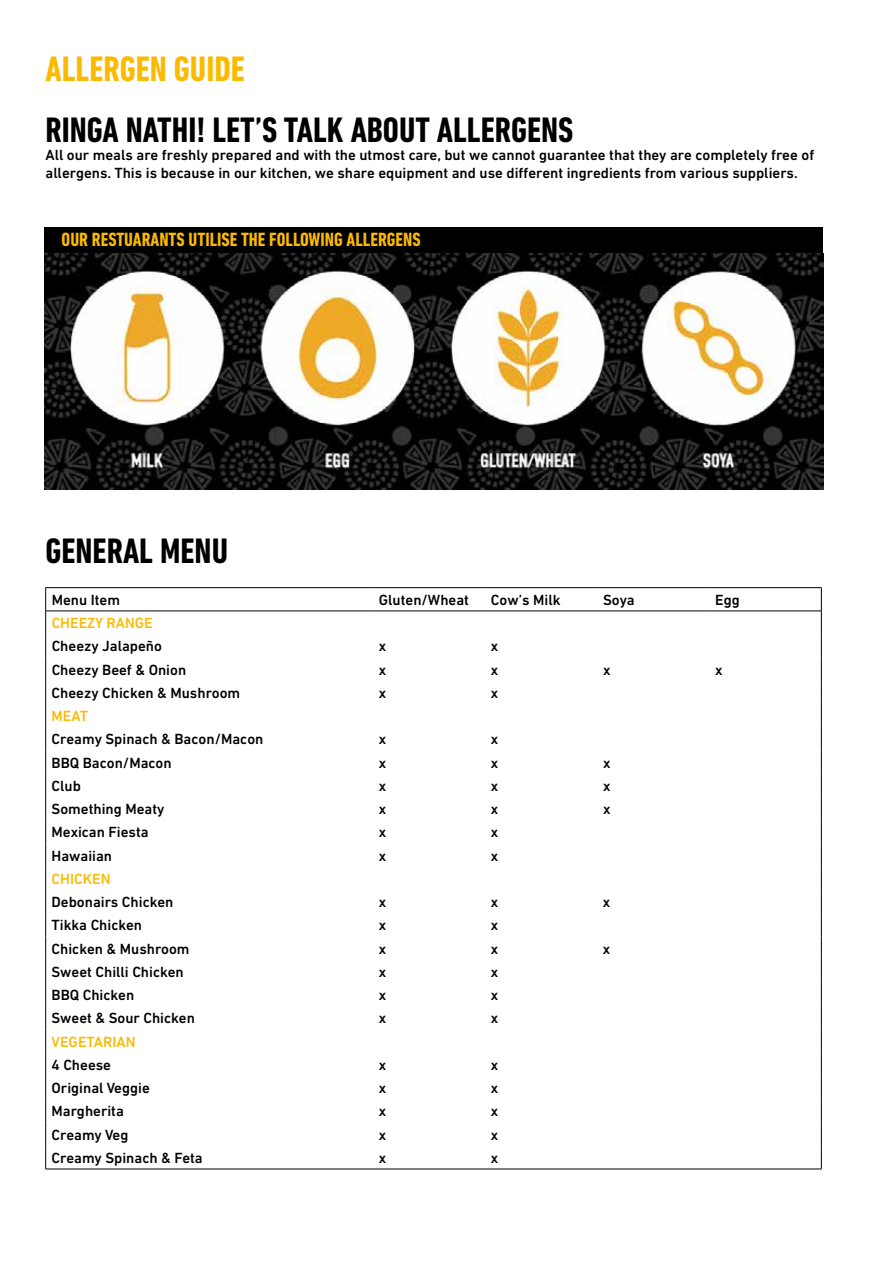
<style>
.page{position:relative;width:893px;height:1263px;background:#fff}
.page>*{position:absolute;margin:0;border:0;box-sizing:border-box;transform-origin:0 0}
.t1{font:700 condensed 36px "DIN Next LT Pro";color:#000}
.t2{font:700 condensed 36px "DIN Next LT Pro";color:#fbba00}
.t3{font:700 condensed 19.5px "DIN Next LT Pro";color:#fbba00}
.t4{font:500 15px/18px "DIN Next LT Pro";color:#000}
.t5{font:500 15px "DIN Next LT Pro";color:#fbba00}
</style>
<div class="page">
<div style="left:45px;top:227px;width:778px;height:32px;background:#000"></div>
<hr style="left:45px;top:587px;width:328px;height:1px;background:#000">
<hr style="left:373px;top:587px;width:112px;height:1px;background:#000">
<hr style="left:485px;top:587px;width:112px;height:1px;background:#000">
<hr style="left:597px;top:587px;width:112px;height:1px;background:#000">
<hr style="left:709px;top:587px;width:112px;height:1px;background:#000">
<hr style="left:45px;top:611px;width:328px;height:1px;background:#000">
<hr style="left:373px;top:611px;width:112px;height:1px;background:#000">
<hr style="left:485px;top:611px;width:112px;height:1px;background:#000">
<hr style="left:597px;top:611px;width:112px;height:1px;background:#000">
<hr style="left:709px;top:611px;width:112px;height:1px;background:#000">
<svg style="left:45px;top:588px;width:1px;height:581px"></svg>
<svg style="left:821px;top:588px;width:1px;height:581px"></svg>
<hr style="left:45px;top:1169px;width:328px;height:1px;background:#000">
<hr style="left:373px;top:1169px;width:112px;height:1px;background:#000">
<hr style="left:485px;top:1169px;width:112px;height:1px;background:#000">
<hr style="left:597px;top:1169px;width:112px;height:1px;background:#000">
<hr style="left:709px;top:1169px;width:112px;height:1px;background:#000">
<img style="left:45px;top:253px;width:778px;height:237px">
<h1 class="t2" style="left:45px;top:48px;width:201px">ALLERGEN GUIDE</h1>
<h1 class="t1" style="left:45px;top:110px;width:529px">RINGA NATHI! LET’S TALK ABOUT ALLERGENS</h1>
<p class="t4" style="left:45px;top:146px;width:770px">All our meals are freshly prepared and with the utmost care, but we cannot guarantee that they are completely free of allergens. This is because in our kitchen, we share equipment and use different ingredients from various suppliers.</p>
<h2 class="t3" style="left:62px;top:229px;width:360px">OUR RESTUARANTS UTILISE THE FOLLOWING ALLERGENS</h2>
<h1 class="t1" style="left:45px;top:531px;width:184px">GENERAL MENU</h1>
<p class="t4" style="left:52px;top:591px;width:70px">Menu Item</p>
<p class="t4" style="left:379px;top:591px;width:92px">Gluten/Wheat</p>
<p class="t4" style="left:491px;top:591px;width:71px">Cow’s Milk</p>
<p class="t4" style="left:603px;top:591px;width:33px">Soya</p>
<p class="t4" style="left:715px;top:591px;width:26px">Egg</p>
<p class="t5" style="left:52px;top:614px;width:103px">CHEEZY RANGE</p>
<p class="t4" style="left:52px;top:637px;width:112px">Cheezy Jalapeño</p>
<p class="t4" style="left:379px;top:637px;width:9px">x</p>
<p class="t4" style="left:491px;top:637px;width:9px">x</p>
<p class="t4" style="left:52px;top:660px;width:136px">Cheezy Beef &amp; Onion</p>
<p class="t4" style="left:379px;top:660px;width:9px">x</p>
<p class="t4" style="left:491px;top:660px;width:9px">x</p>
<p class="t4" style="left:603px;top:660px;width:9px">x</p>
<p class="t4" style="left:715px;top:660px;width:9px">x</p>
<p class="t4" style="left:52px;top:684px;width:190px">Cheezy Chicken &amp; Mushroom</p>
<p class="t4" style="left:379px;top:684px;width:9px">x</p>
<p class="t4" style="left:491px;top:684px;width:9px">x</p>
<p class="t5" style="left:52px;top:707px;width:38px">MEAT</p>
<p class="t4" style="left:52px;top:730px;width:213px">Creamy Spinach &amp; Bacon/Macon</p>
<p class="t4" style="left:379px;top:730px;width:9px">x</p>
<p class="t4" style="left:491px;top:730px;width:9px">x</p>
<p class="t4" style="left:52px;top:753px;width:122px">BBQ Bacon/Macon</p>
<p class="t4" style="left:379px;top:753px;width:9px">x</p>
<p class="t4" style="left:491px;top:753px;width:9px">x</p>
<p class="t4" style="left:603px;top:753px;width:9px">x</p>
<p class="t4" style="left:52px;top:777px;width:31px">Club</p>
<p class="t4" style="left:379px;top:777px;width:9px">x</p>
<p class="t4" style="left:491px;top:777px;width:9px">x</p>
<p class="t4" style="left:603px;top:777px;width:9px">x</p>
<p class="t4" style="left:52px;top:800px;width:114px">Something Meaty</p>
<p class="t4" style="left:379px;top:800px;width:9px">x</p>
<p class="t4" style="left:491px;top:800px;width:9px">x</p>
<p class="t4" style="left:603px;top:800px;width:9px">x</p>
<p class="t4" style="left:52px;top:823px;width:99px">Mexican Fiesta</p>
<p class="t4" style="left:379px;top:823px;width:9px">x</p>
<p class="t4" style="left:491px;top:823px;width:9px">x</p>
<p class="t4" style="left:52px;top:846px;width:62px">Hawaiian</p>
<p class="t4" style="left:379px;top:846px;width:9px">x</p>
<p class="t4" style="left:491px;top:846px;width:9px">x</p>
<p class="t5" style="left:52px;top:870px;width:61px">CHICKEN</p>
<p class="t4" style="left:52px;top:893px;width:123px">Debonairs Chicken</p>
<p class="t4" style="left:379px;top:893px;width:9px">x</p>
<p class="t4" style="left:491px;top:893px;width:9px">x</p>
<p class="t4" style="left:603px;top:893px;width:9px">x</p>
<p class="t4" style="left:52px;top:916px;width:92px">Tikka Chicken</p>
<p class="t4" style="left:379px;top:916px;width:9px">x</p>
<p class="t4" style="left:491px;top:916px;width:9px">x</p>
<p class="t4" style="left:52px;top:939px;width:139px">Chicken &amp; Mushroom</p>
<p class="t4" style="left:379px;top:939px;width:9px">x</p>
<p class="t4" style="left:491px;top:939px;width:9px">x</p>
<p class="t4" style="left:603px;top:939px;width:9px">x</p>
<p class="t4" style="left:52px;top:963px;width:134px">Sweet Chilli Chicken</p>
<p class="t4" style="left:379px;top:963px;width:9px">x</p>
<p class="t4" style="left:491px;top:963px;width:9px">x</p>
<p class="t4" style="left:52px;top:986px;width:84px">BBQ Chicken</p>
<p class="t4" style="left:379px;top:986px;width:9px">x</p>
<p class="t4" style="left:491px;top:986px;width:9px">x</p>
<p class="t4" style="left:52px;top:1009px;width:145px">Sweet &amp; Sour Chicken</p>
<p class="t4" style="left:379px;top:1009px;width:9px">x</p>
<p class="t4" style="left:491px;top:1009px;width:9px">x</p>
<p class="t5" style="left:52px;top:1033px;width:85px">VEGETARIAN</p>
<p class="t4" style="left:52px;top:1056px;width:61px">4 Cheese</p>
<p class="t4" style="left:379px;top:1056px;width:9px">x</p>
<p class="t4" style="left:491px;top:1056px;width:9px">x</p>
<p class="t4" style="left:52px;top:1079px;width:100px">Original Veggie</p>
<p class="t4" style="left:379px;top:1079px;width:9px">x</p>
<p class="t4" style="left:491px;top:1079px;width:9px">x</p>
<p class="t4" style="left:52px;top:1102px;width:74px">Margherita</p>
<p class="t4" style="left:379px;top:1102px;width:9px">x</p>
<p class="t4" style="left:491px;top:1102px;width:9px">x</p>
<p class="t4" style="left:52px;top:1125px;width:78px">Creamy Veg</p>
<p class="t4" style="left:379px;top:1125px;width:9px">x</p>
<p class="t4" style="left:491px;top:1125px;width:9px">x</p>
<p class="t4" style="left:52px;top:1149px;width:153px">Creamy Spinach &amp; Feta</p>
<p class="t4" style="left:379px;top:1149px;width:9px">x</p>
<p class="t4" style="left:491px;top:1149px;width:9px">x</p>
</div>
